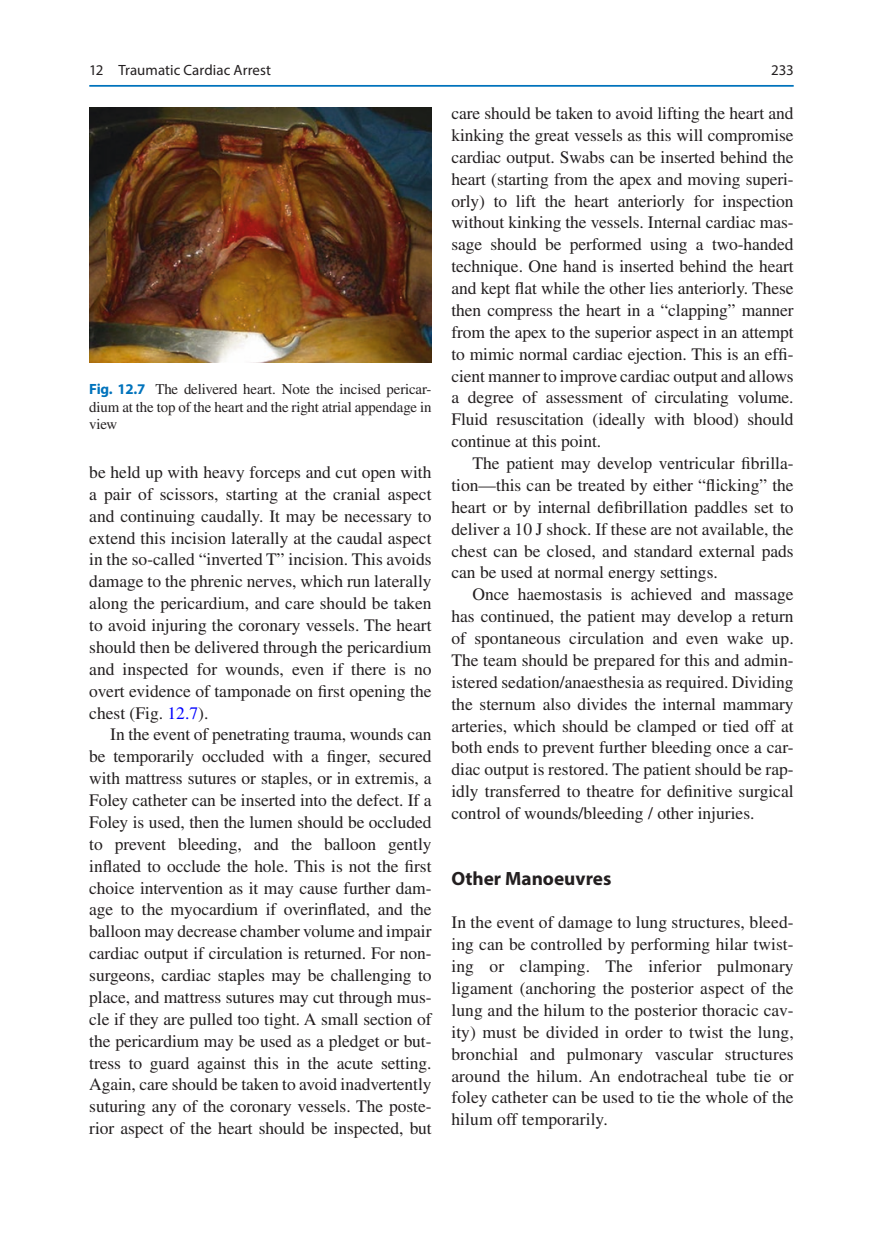
<style>
.page{position:relative;width:883px;height:1260px;background:#fff}
.page>*{position:absolute;margin:0;border:0;box-sizing:border-box;transform-origin:0 0}
.t1{font:700 19.25px "Myriad Pro";color:#231f20}
.t2{font:17.5px/21.9px "Times LT Std";color:#231f20;text-align:justify}
.t3{font:14.88px/17.5px "Times LT Std";letter-spacing:-.01em;color:#231f20;text-align:justify}
.t4{font:14.88px "Myriad Pro Regular 3";letter-spacing:.005em;color:#231f20}
.t5{font:14.88px "Myriad Pro";color:#231f20}
.s1{font-family:"Myriad Pro";font-weight:700;color:#0073bc}
.s2{color:#00f}
</style>
<div class="page">
<img style="left:89px;top:107px;width:342px;height:256px">
<hr style="left:89px;top:85px;width:705px;height:2px;background:#0073bc">
<p class="t4" style="left:89px;top:61px;width:183px">12 Traumatic Cardiac Arrest</p>
<p class="t3" style="left:89px;top:380px;width:344px"><span class="s1">Fig. 12.7</span> The delivered heart. Note the incised pericar&shy;dium at the top of the heart and the right atrial appendage in view</p>
<p class="t2" style="left:89px;top:461px;width:344px">be held up with heavy forceps and cut open with a pair of scissors, starting at the cranial aspect and continuing caudally. It may be necessary to extend this incision laterally at the caudal aspect in the so-called “inverted T” incision. This avoids damage to the phrenic nerves, which run laterally along the pericardium, and care should be taken to avoid injuring the coronary vessels. The heart should then be delivered through the pericardium and inspected for wounds, even if there is no overt evidence of tamponade on first opening the chest (Fig. <span class="s2">12.7</span>).</p>
<p class="t2" style="left:89px;top:724px;width:344px;text-indent:21px">In the event of penetrating trauma, wounds can be temporarily occluded with a finger, secured with mattress sutures or staples, or in extremis, a Foley catheter can be inserted into the defect. If a Foley is used, then the lumen should be occluded to prevent bleeding, and the balloon gently inflated to occlude the hole. This is not the first choice intervention as it may cause further dam&shy;age to the myocardium if overinflated, and the balloon may decrease chamber volume and impair cardiac output if circulation is returned. For non&shy;surgeons, cardiac staples may be challenging to place, and mattress sutures may cut through mus&shy;cle if they are pulled too tight. A small section of the pericardium may be used as a pledget or but&shy;tress to guard against this in the acute setting.<br>Again, care should be taken to avoid inadvertently suturing any of the coronary vessels. The poste&shy;rior aspect of the heart should be inspected, but</p>
<p class="t5" style="left:771px;top:61px;width:24px">233</p>
<p class="t2" style="left:451px;top:102px;width:344px">care should be taken to avoid lifting the heart and kinking the great vessels as this will compromise cardiac output. Swabs can be inserted behind the heart (starting from the apex and moving superi&shy;orly) to lift the heart anteriorly for inspection without kinking the vessels. Internal cardiac mas&shy;sage should be performed using a two-handed technique. One hand is inserted behind the heart and kept flat while the other lies anteriorly. These then compress the heart in a “clapping” manner from the apex to the superior aspect in an attempt to mimic normal cardiac ejection. This is an effi&shy;cient manner to improve cardiac output and allows a degree of assessment of circulating volume.<br>Fluid resuscitation (ideally with blood) should continue at this point.</p>
<p class="t2" style="left:451px;top:452px;width:344px;text-indent:21px">The patient may develop ventricular fibrilla&shy;tion—this can be treated by either “flicking” the heart or by internal defibrillation paddles set to deliver a 10 J shock. If these are not available, the chest can be closed, and standard external pads can be used at normal energy settings.</p>
<p class="t2" style="left:451px;top:583px;width:344px;text-indent:21px">Once haemostasis is achieved and massage has continued, the patient may develop a return of spontaneous circulation and even wake up.<br>The team should be prepared for this and admin&shy;istered sedation/anaesthesia as required. Dividing the sternum also divides the internal mammary arteries, which should be clamped or tied off at both ends to prevent further bleeding once a car&shy;diac output is restored. The patient should be rap&shy;idly transferred to theatre for definitive surgical control of wounds/bleeding / other injuries.</p>
<p class="t1" style="left:451px;top:866px;width:161px">Other Manoeuvres</p>
<p class="t2" style="left:451px;top:912px;width:344px">In the event of damage to lung structures, bleed&shy;ing can be controlled by performing hilar twist&shy;ing or clamping. The inferior pulmonary ligament (anchoring the posterior aspect of the lung and the hilum to the posterior thoracic cav&shy;ity) must be divided in order to twist the lung, bronchial and pulmonary vascular structures around the hilum. An endotracheal tube tie or foley catheter can be used to tie the whole of the hilum off temporarily.</p>
</div>
